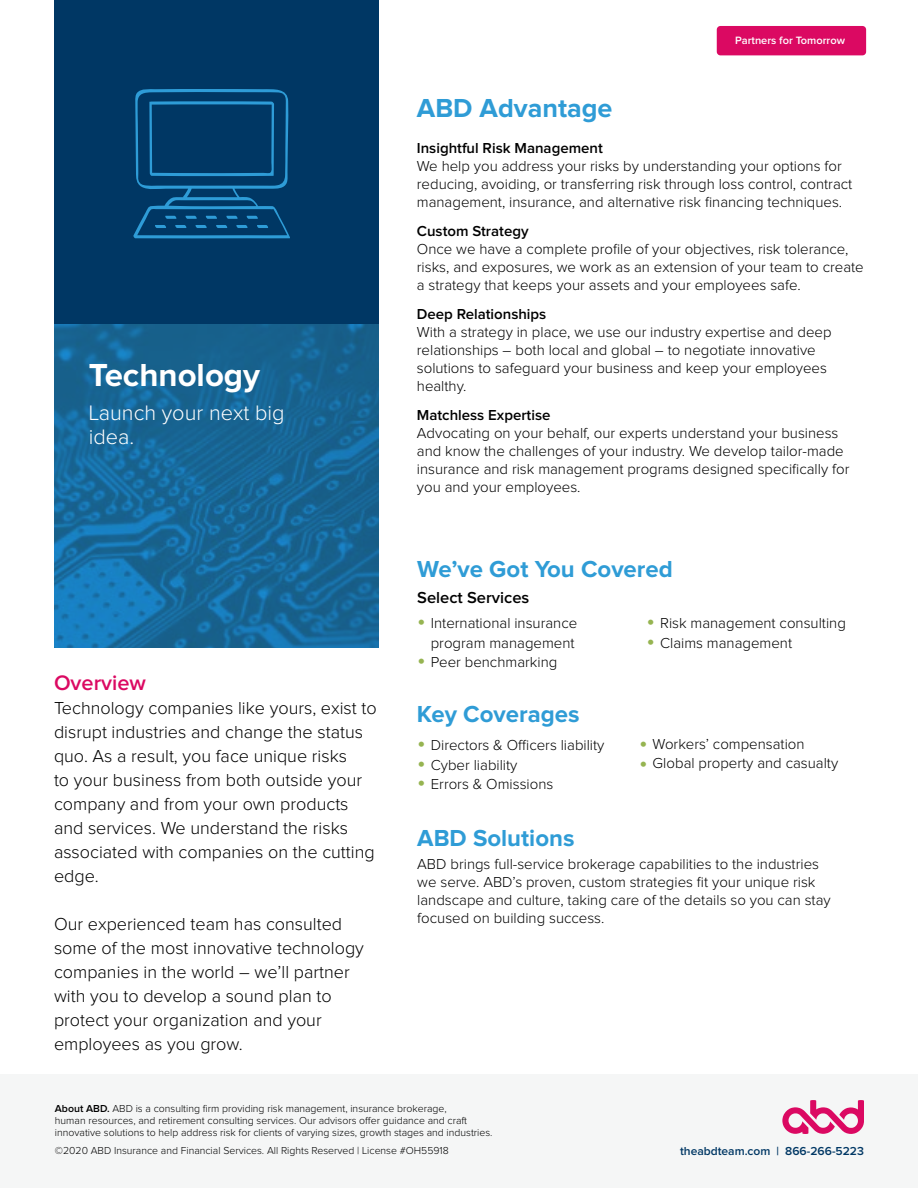
<style>
.page{position:relative;width:918px;height:1188px;background:#fff}
.page>*{position:absolute;margin:0;border:0;box-sizing:border-box;transform-origin:0 0}
.t1{font:700 33px "Proxima Nova";color:#fff}
.t2{font:700 27px "Proxima Nova";color:#2f9cd6}
.t3{font:700 24px "Proxima Nova";color:#2f9cd6}
.t4{font:300 21.75px/24px "Proxima Nova";color:#fff}
.t5{font:600 21.75px "Proxima Nova";color:#db0962}
.t6{font:300 18px/24px "Proxima Nova";color:#000}
.t7{font:600 16.5px "Proxima Nova";color:#000}
.t8{font:300 15px/18px "Proxima Nova";color:#000}
.t9{font:600 15px "Proxima Nova";color:#000}
.t10{font:600 12px "Proxima Nova";color:#003764}
.t11{font:600 10.95px "Proxima Nova";color:#fff}
.t12{font:300 10.5px/12px "Proxima Nova";color:#000}
.s1{font-weight:400;font-size:24px;color:#96b451}
.s2{font-weight:600}
</style>
<div class="page">
<div style="left:717px;top:26px;width:149px;height:29px;background:#db0962;border-radius:4px"></div>
<div style="left:0;top:1075px;width:918px;height:113px;background:#f5f6f6"></div>
<svg style="left:782px;top:1100px;width:82px;height:34px"></svg>
<div style="left:54px;top:0;width:325px;height:324px;background:#003764"></div>
<img style="left:54px;top:324px;width:325px;height:324px">
<svg style="left:133px;top:89px;width:157px;height:150px"></svg>
<h1 class="t1" style="left:89px;top:360px;width:173px">Technology</h1>
<h3 class="t4" style="left:89px;top:402px;width:197px">Launch your next big idea.</h3>
<h3 class="t5" style="left:54px;top:673px;width:93px">Overview</h3>
<p class="t6" style="left:54px;top:697px;width:324px">Technology companies like yours, exist to disrupt industries and change the status quo. As a result, you face unique risks<br>to your business from both outside your company and from your own products and services. We understand the risks associated with companies on the cutting edge.</p>
<p class="t6" style="left:54px;top:913px;width:311px">Our experienced team has consulted some of the most innovative technology companies in the world – we’ll partner with you to develop a sound plan to protect your organization and your employees as you grow.</p>
<p class="t11" style="left:735px;top:35px;width:111px">Partners for Tomorrow</p>
<h2 class="t2" style="left:417px;top:95px;width:197px">ABD Advantage</h2>
<p class="t9" style="left:417px;top:142px;width:188px">Insightful Risk Management</p>
<p class="t8" style="left:417px;top:158px;width:437px">We help you address your risks by understanding your options for reducing, avoiding, or transferring risk through loss control, contract management, insurance, and alternative risk financing techniques.</p>
<p class="t9" style="left:417px;top:224px;width:113px">Custom Strategy</p>
<p class="t8" style="left:417px;top:241px;width:448px">Once we have a complete profile of your objectives, risk tolerance, risks, and exposures, we work as an extension of your team to create a strategy that keeps your assets and your employees safe.</p>
<p class="t9" style="left:417px;top:307px;width:131px">Deep Relationships</p>
<p class="t8" style="left:417px;top:324px;width:416px">With a strategy in place, we use our industry expertise and deep relationships – both local and global – to negotiate innovative solutions to safeguard your business and keep your employees healthy.</p>
<p class="t9" style="left:417px;top:408px;width:135px">Matchless Expertise</p>
<p class="t8" style="left:417px;top:424px;width:434px">Advocating on your behalf, our experts understand your business and know the challenges of your industry. We develop tailor-made insurance and risk management programs designed specifically for you and your employees.</p>
<h3 class="t3" style="left:417px;top:558px;width:257px">We’ve Got You Covered</h3>
<p class="t7" style="left:417px;top:589px;width:114px">Select Services</p>
<p class="t8" style="left:417px;top:614px;width:162px;line-height:19.5px;text-align:right"><span class="s1">•</span> International insurance program management</p>
<p class="t8" style="left:417px;top:654px;width:142px"><span class="s1">•</span> Peer benchmarking</p>
<p class="t8" style="left:647px;top:615px;width:201px"><span class="s1">•</span> Risk management consulting</p>
<p class="t8" style="left:647px;top:634px;width:147px"><span class="s1">•</span> Claims management</p>
<h3 class="t3" style="left:417px;top:703px;width:164px">Key Coverages</h3>
<p class="t8" style="left:417px;top:737px;width:189px"><span class="s1">•</span> Directors &amp; Officers liability</p>
<p class="t8" style="left:417px;top:757px;width:102px"><span class="s1">•</span> Cyber liability</p>
<p class="t8" style="left:417px;top:776px;width:138px"><span class="s1">•</span> Errors &amp; Omissions</p>
<p class="t8" style="left:639px;top:736px;width:167px"><span class="s1">•</span> Workers’ compensation</p>
<p class="t8" style="left:639px;top:755px;width:201px"><span class="s1">•</span> Global property and casualty</p>
<h3 class="t3" style="left:417px;top:827px;width:159px">ABD Solutions</h3>
<p class="t8" style="left:417px;top:856px;width:415px">ABD brings full-service brokerage capabilities to the industries we serve. ABD’s proven, custom strategies fit your unique risk landscape and culture, taking care of the details so you can stay focused on building success.</p>
<p class="t12" style="left:55px;top:1103px;width:439px"><span class="s2">About ABD.</span> ABD is a consulting firm providing risk management, insurance brokerage,<br>human resources, and retirement consulting services. Our advisors offer guidance and craft innovative solutions to help address risk for clients of varying sizes, growth stages and industries.</p>
<p class="t12" style="left:55px;top:1145px;width:395px">©2020 ABD Insurance and Financial Services. All Rights Reserved | License #OH55918</p>
<p class="t10" style="left:680px;top:1146px;width:185px">theabdteam.com | 866-266-5223</p>
</div>
